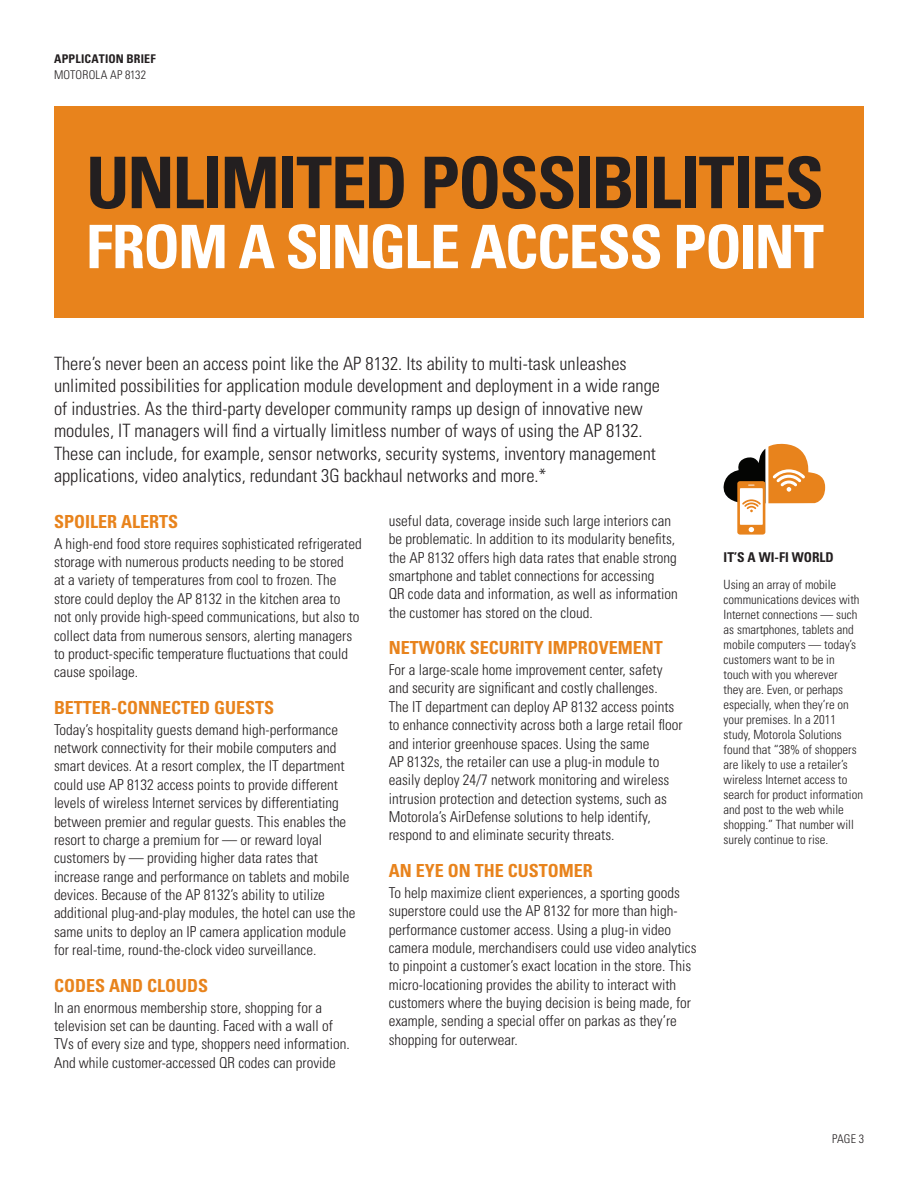
<style>
.page{position:relative;width:918px;height:1188px;background:#fff}
.page>*{position:absolute;margin:0;border:0;box-sizing:border-box;transform-origin:0 0}
.t1{font:700 condensed 71.25px "Univers";letter-spacing:-.03em;color:#231f20}
.t2{font:700 condensed 60px "Univers";letter-spacing:-.03em;color:#fff}
.t3{font:300 condensed 18.3px/22.5px "Univers";color:#231f20}
.t4{font:700 condensed 18px "Univers";color:#e8831c}
.t5{font:300 condensed 15px/18.3px "Univers";color:#231f20}
.t6{font:700 condensed 13.5px "Univers";color:#231f20}
.t7{font:300 condensed 12.75px/15px "Univers";color:#231f20}
.t8{font:700 condensed 12px/15.8px "Univers";letter-spacing:.02em;color:#231f20}
.t9{font:300 condensed 12px "Univers";color:#231f20}
.s1{font-weight:300}
</style>
<div class="page">
<div style="left:54px;top:106px;width:810px;height:212px;background:#e8831c"></div>
<div style="left:737px;top:481px;width:28px;height:54px;background:#e8831c;border-radius:3px"></div>
<svg style="left:749px;top:527px;width:5px;height:5px"></svg>
<div style="left:740px;top:488px;width:23px;height:37px;background:#fff"></div>
<svg style="left:723px;top:443px;width:102px;height:69px"></svg>
<p class="t8" style="left:54px;top:51px;width:103px">APPLICATION BRIEF<br><span class="s1">MOTOROLA AP 8132</span></p>
<p class="t1" style="left:86px;top:139px;width:740px">UNLIMITED POSSIBILITIES</p>
<p class="t2" style="left:86px;top:210px;width:739px">FROM A SINGLE ACCESS POINT</p>
<p class="t3" style="left:54px;top:352px;width:607px">There’s never been an access point like the AP 8132. Its ability to multi-task unleashes unlimited possibilities for application module development and deployment in a wide range of industries. As the third-party developer community ramps up design of innovative new modules, IT managers will find a virtually limitless number of ways of using the AP 8132.<br>These can include, for example, sensor networks, security systems, inventory management applications, video analytics, redundant 3G backhaul networks and more.*</p>
<p class="t4" style="left:54px;top:511px;width:126px">SPOILER ALERTS</p>
<p class="t5" style="left:54px;top:534px;width:309px">A high-end food store requires sophisticated refrigerated storage with numerous products needing to be stored<br>at a variety of temperatures from cool to frozen. The store could deploy the AP 8132 in the kitchen area to<br>not only provide high-speed communications, but also to collect data from numerous sensors, alerting managers to product-specific temperature fluctuations that could cause spoilage.</p>
<p class="t4" style="left:54px;top:697px;width:222px">BETTER-CONNECTED GUESTS</p>
<p class="t5" style="left:54px;top:720px;width:303px">Today’s hospitality guests demand high-performance network connectivity for their mobile computers and smart devices. At a resort complex, the IT department could use AP 8132 access points to provide different levels of wireless Internet services by differentiating between premier and regular guests. This enables the resort to charge a premium for — or reward loyal customers by — providing higher data rates that increase range and performance on tablets and mobile devices. Because of the AP 8132’s ability to utilize additional plug-and-play modules, the hotel can use the same units to deploy an IP camera application module for real-time, round-the-clock video surveillance.</p>
<p class="t4" style="left:54px;top:974px;width:156px">CODES AND CLOUDS</p>
<p class="t5" style="left:54px;top:998px;width:297px">In an enormous membership store, shopping for a television set can be daunting. Faced with a wall of TVs of every size and type, shoppers need information.<br>And while customer-accessed QR codes can provide</p>
<p class="t5" style="left:389px;top:511px;width:291px">useful data, coverage inside such large interiors can be problematic. In addition to its modularity benefits, the AP 8132 offers high data rates that enable strong smartphone and tablet connections for accessing<br>QR code data and information, as well as information the customer has stored on the cloud.</p>
<p class="t4" style="left:389px;top:637px;width:276px">NETWORK SECURITY IMPROVEMENT</p>
<p class="t5" style="left:389px;top:660px;width:295px">For a large-scale home improvement center, safety and security are significant and costly challenges.<br>The IT department can deploy AP 8132 access points to enhance connectivity across both a large retail floor and interior greenhouse spaces. Using the same<br>AP 8132s, the retailer can use a plug-in module to easily deploy 24/7 network monitoring and wireless intrusion protection and detection systems, such as Motorola’s AirDefense solutions to help identify, respond to and eliminate security threats.</p>
<p class="t4" style="left:389px;top:860px;width:206px">AN EYE ON THE CUSTOMER</p>
<p class="t5" style="left:389px;top:883px;width:309px">To help maximize client experiences, a sporting goods superstore could use the AP 8132 for more than high&shy;performance customer access. Using a plug-in video camera module, merchandisers could use video analytics to pinpoint a customer’s exact location in the store. This micro-locationing provides the ability to interact with customers where the buying decision is being made, for example, sending a special offer on parkas as they’re shopping for outerwear.</p>
<p class="t6" style="left:724px;top:549px;width:112px">IT’S A WI-FI WORLD</p>
<p class="t7" style="left:724px;top:577px;width:141px">Using an array of mobile communications devices with<br>Internet connections — such as smartphones, tablets and mobile computers — today’s customers want to be in touch with you wherever<br>they are. Even, or perhaps especially, when they’re on your premises. In a 2011 study, Motorola Solutions found that “38% of shoppers are likely to use a retailer’s wireless Internet access to search for product information and post to the web while shopping.” That number will surely continue to rise.</p>
<p class="t9" style="left:832px;top:1132px;width:33px">PAGE 3</p>
</div>
